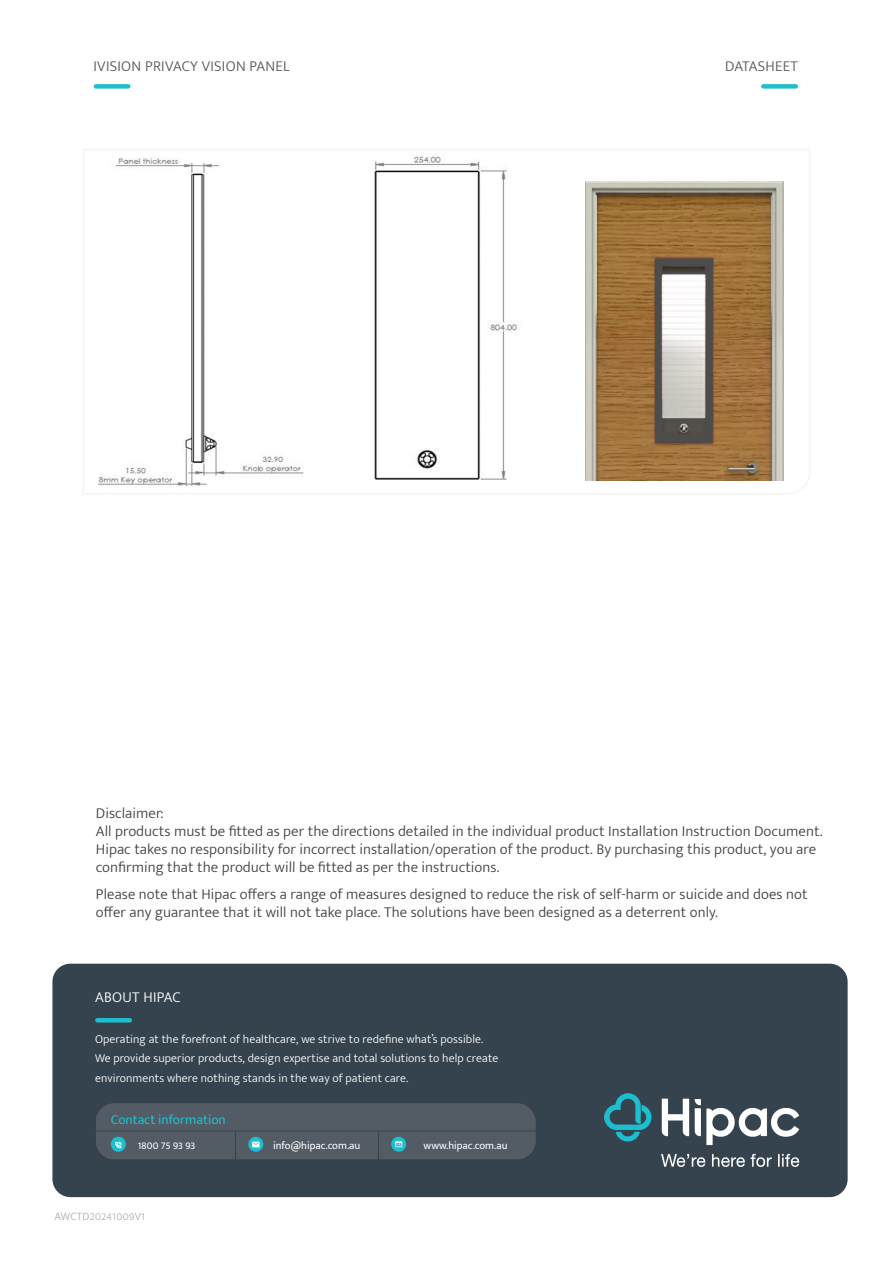
<style>
.page{position:relative;width:893px;height:1263px;background:#fff}
.page>*{position:absolute;margin:0;border:0;box-sizing:border-box;transform-origin:0 0}
.BODY{font:300 15px/18px "Mukta Mahee";letter-spacing:.01em;color:#413f41}
.t1{font:300 15px "Mukta Mahee";letter-spacing:.02em;color:#57585a}
.t2{font:300 15px "Mukta Mahee";letter-spacing:.02em;color:#fff}
.t3{font:13.5px "Mukta Mahee";color:#21bece}
.t4{font:300 12px/19.5px "Mukta Mahee";letter-spacing:.01em;color:#fff}
.t5{font:300 11.25px "Mukta Mahee";letter-spacing:.02em;color:#adafb4}
.t6{font:10.8px "Mukta Mahee";color:#fff}
</style>
<div class="page">
<div style="left:52px;top:964px;width:796px;height:233px;background:#34434d;border-radius:18px"></div>
<hr style="left:97px;top:1018px;width:33px;height:4px;background:#21bece">
<div style="left:95px;top:1103px;width:441px;height:57px;background:#535b65;border-radius:19px"></div>
<hr style="left:95px;top:1130px;width:38px;height:1px;background:#34434d">
<svg style="left:95px;top:1118px;width:1px;height:27px"></svg>
<hr style="left:133px;top:1130px;width:103px;height:1px;background:#34434d">
<hr style="left:236px;top:1130px;width:33px;height:1px;background:#34434d">
<svg style="left:235px;top:1131px;width:1px;height:28px"></svg>
<hr style="left:269px;top:1130px;width:109px;height:1px;background:#34434d">
<hr style="left:378px;top:1130px;width:41px;height:1px;background:#34434d">
<svg style="left:378px;top:1131px;width:1px;height:28px"></svg>
<hr style="left:419px;top:1130px;width:147px;height:1px;background:#34434d">
<hr style="left:95px;top:1159px;width:38px;height:1px;background:#34434d">
<hr style="left:133px;top:1159px;width:103px;height:1px;background:#34434d">
<hr style="left:236px;top:1159px;width:33px;height:1px;background:#34434d">
<hr style="left:269px;top:1159px;width:109px;height:1px;background:#34434d">
<hr style="left:378px;top:1159px;width:41px;height:1px;background:#34434d">
<hr style="left:419px;top:1159px;width:147px;height:1px;background:#34434d">
<div style="left:111px;top:1137px;width:15px;height:15px;background:#1dbecf;border-radius:50%"></div>
<svg style="left:115px;top:1141px;width:7px;height:7px"></svg>
<svg style="left:248px;top:1137px;width:15px;height:15px"></svg>
<svg style="left:252px;top:1141px;width:7px;height:6px"></svg>
<svg style="left:391px;top:1137px;width:15px;height:15px"></svg>
<svg style="left:395px;top:1141px;width:7px;height:6px"></svg>
<img style="left:604px;top:1093px;width:196px;height:74px">
<div style="left:763px;top:84px;width:33px;height:5px;background:#21bece"></div>
<div style="left:96px;top:84px;width:32px;height:5px;background:#21bece"></div>
<svg style="left:83px;top:149px;width:727px;height:345px"></svg>
<img style="left:92px;top:155px;width:225px;height:335px">
<img style="left:363px;top:154px;width:160px;height:333px">
<img style="left:585px;top:182px;width:198px;height:298px">
<p class="t1" style="left:94px;top:57px;width:198px">IVISION PRIVACY VISION PANEL</p>
<p class="t1" style="left:725px;top:57px;width:74px">DATASHEET</p>
<p class="BODY" style="left:96px;top:804px;width:728px">Disclaimer:<br>All products must be fitted as per the directions detailed in the individual product Installation Instruction Document.<br>Hipac takes no responsibility for incorrect installation/operation of the product. By purchasing this product, you are confirming that the product will be fitted as per the instructions.</p>
<p class="BODY" style="left:96px;top:885px;width:713px">Please note that Hipac offers a range of measures designed to reduce the risk of self-harm or suicide and does not offer any guarantee that it will not take place. The solutions have been designed as a deterrent only.</p>
<p class="t2" style="left:95px;top:988px;width:87px">ABOUT HIPAC</p>
<p class="t4" style="left:95px;top:1029px;width:405px">Operating at the forefront of healthcare, we strive to redefine what’s possible.<br>We provide superior products, design expertise and total solutions to help create environments where nothing stands in the way of patient care.</p>
<p class="t3" style="left:111px;top:1112px;width:117px">Contact information</p>
<p class="t6" style="left:138px;top:1139px;width:59px">1800 75 93 93</p>
<p class="t6" style="left:273px;top:1139px;width:89px">info@hipac.com.au</p>
<p class="t6" style="left:424px;top:1139px;width:85px">www.hipac.com.au</p>
<p class="t5" style="left:54px;top:1210px;width:92px">AWCTD20241009V1</p>
</div>
